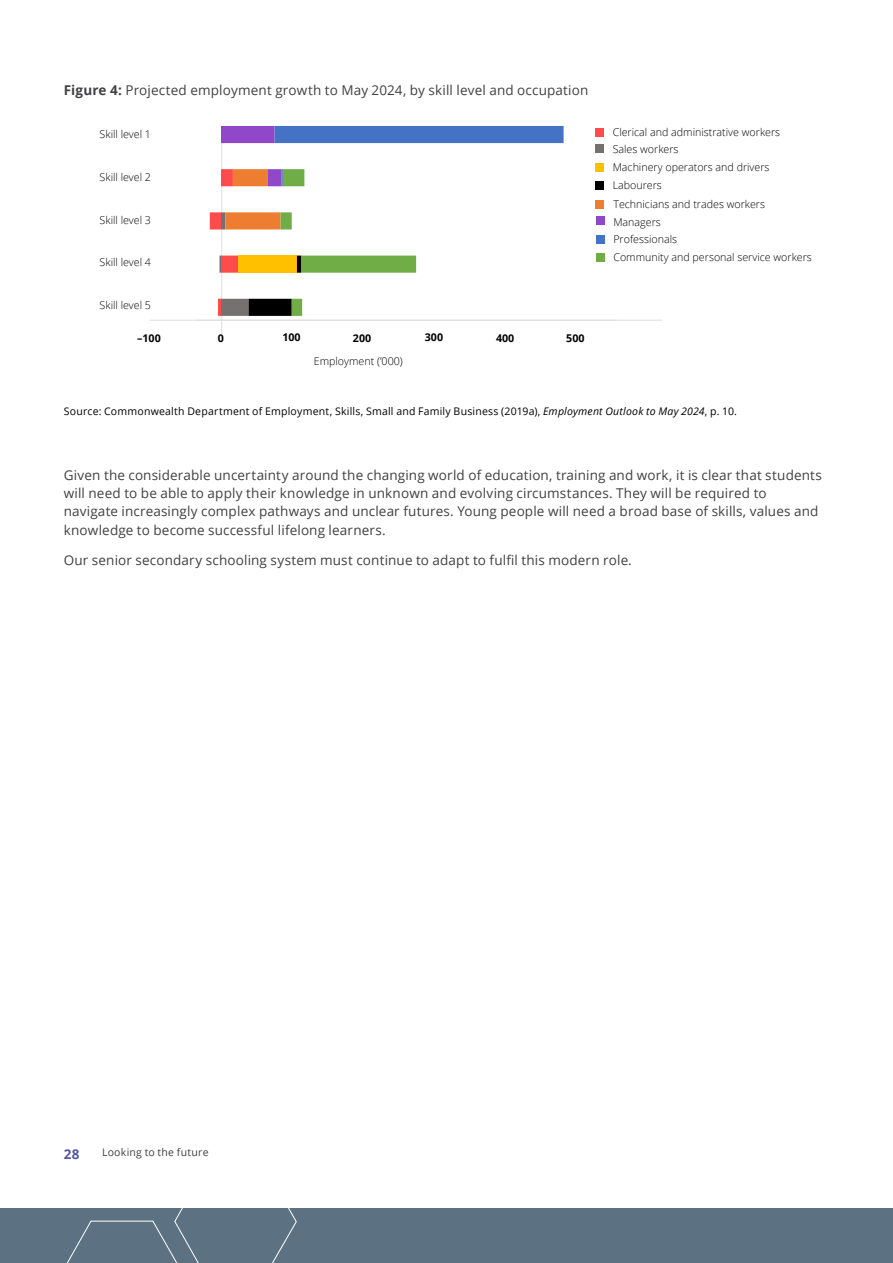
<style>
.page{position:relative;width:893px;height:1263px;background:#fff}
.page>*{position:absolute;margin:0;border:0;box-sizing:border-box;transform-origin:0 0}
.Text{font:13.5px/18px "Open Sans";letter-spacing:.01em;color:#414042}
.Figure_heading{font:13.5px "Open Sans";letter-spacing:.01em;color:#414042}
.t1{font:700 13.5px "Open Sans";color:#5656a2}
.t2{font:300 10.65px/17.9px "Open Sans";color:#000}
.t3{font:700 10.65px "Open Sans";color:#000}
.Source_Figure_n_Tabl{font:10.5px "Open Sans";letter-spacing:.02em;color:#000}
.t4{font:10.5px "Open Sans";letter-spacing:.02em;color:#414042}
.s1{font-weight:700}
.s2{font-style:italic}
</style>
<div class="page">
<div style="left:0;top:1208px;width:893px;height:55px;background:#5c7283"></div>
<svg style="left:67px;top:1208px;width:230px;height:55px"></svg>
<hr style="left:150px;top:320px;width:512px;height:1px;background:#dddedf">
<div style="left:595px;top:128px;width:8px;height:8px;background:#ff4b4b"></div>
<div style="left:595px;top:145px;width:9px;height:8px;background:#767171"></div>
<div style="left:596px;top:163px;width:8px;height:8px;background:#ffc000"></div>
<hr style="left:221px;top:135px;width:1px;height:199px;background:#dddedf">
<div style="left:596px;top:181px;width:8px;height:8px;background:#000"></div>
<div style="left:596px;top:200px;width:8px;height:8px;background:#ed7d31"></div>
<div style="left:596px;top:217px;width:8px;height:8px;background:#9148c8"></div>
<div style="left:596px;top:235px;width:9px;height:9px;background:#4472c4"></div>
<div style="left:596px;top:253px;width:8px;height:8px;background:#70ad47"></div>
<svg style="left:210px;top:126px;width:354px;height:190px"></svg>
<h4 class="Figure_heading" style="left:64px;top:81px;width:526px"><span class="s1">Figure 4:</span> Projected employment growth to May 2024, by skill level and occupation</h4>
<p class="t2" style="left:100px;top:125px;width:53px">Skill level 1</p>
<p class="t2" style="left:100px;top:168px;width:53px">Skill level 2</p>
<p class="t2" style="left:100px;top:210px;width:53px">Skill level 3</p>
<p class="t2" style="left:100px;top:253px;width:53px">Skill level 4</p>
<p class="t2" style="left:100px;top:296px;width:53px">Skill level 5</p>
<p class="t3" style="left:137px;top:330px;width:25px">–100</p>
<p class="t3" style="left:218px;top:330px;width:8px">0</p>
<p class="t3" style="left:282px;top:330px;width:20px">100</p>
<p class="t3" style="left:353px;top:331px;width:20px">200</p>
<p class="t3" style="left:425px;top:330px;width:20px">300</p>
<p class="t3" style="left:496px;top:330px;width:20px">400</p>
<p class="t3" style="left:566px;top:330px;width:20px">500</p>
<p class="t2" style="left:613px;top:122px;width:169px">Clerical and administrative workers<br>Sales workers<br>Machinery operators and drivers<br>Labourers</p>
<p class="t2" style="left:613px;top:195px;width:200px">Technicians and trades workers<br>Managers<br>Professionals<br>Community and personal service workers</p>
<p class="t2" style="left:314px;top:352px;width:90px">Employment (’000)</p>
<p class="Source_Figure_n_Tabl" style="left:64px;top:404px;width:675px">Source: Commonwealth Department of Employment, Skills, Small and Family Business (2019a), <span class="s2">Employment Outlook to May 2024</span>, p. 10.</p>
<p class="Text" style="left:64px;top:466px;width:760px">Given the considerable uncertainty around the changing world of education, training and work, it is clear that students will need to be able to apply their knowledge in unknown and evolving circumstances. They will be required to navigate increasingly complex pathways and unclear futures. Young people will need a broad base of skills, values and knowledge to become successful lifelong learners.</p>
<p class="Text" style="left:64px;top:551px;width:570px">Our senior secondary schooling system must continue to adapt to fulfil this modern role.</p>
<p class="t1" style="left:64px;top:1144px;width:17px">28</p>
<p class="t4" style="left:102px;top:1145px;width:108px">Looking to the future</p>
</div>
